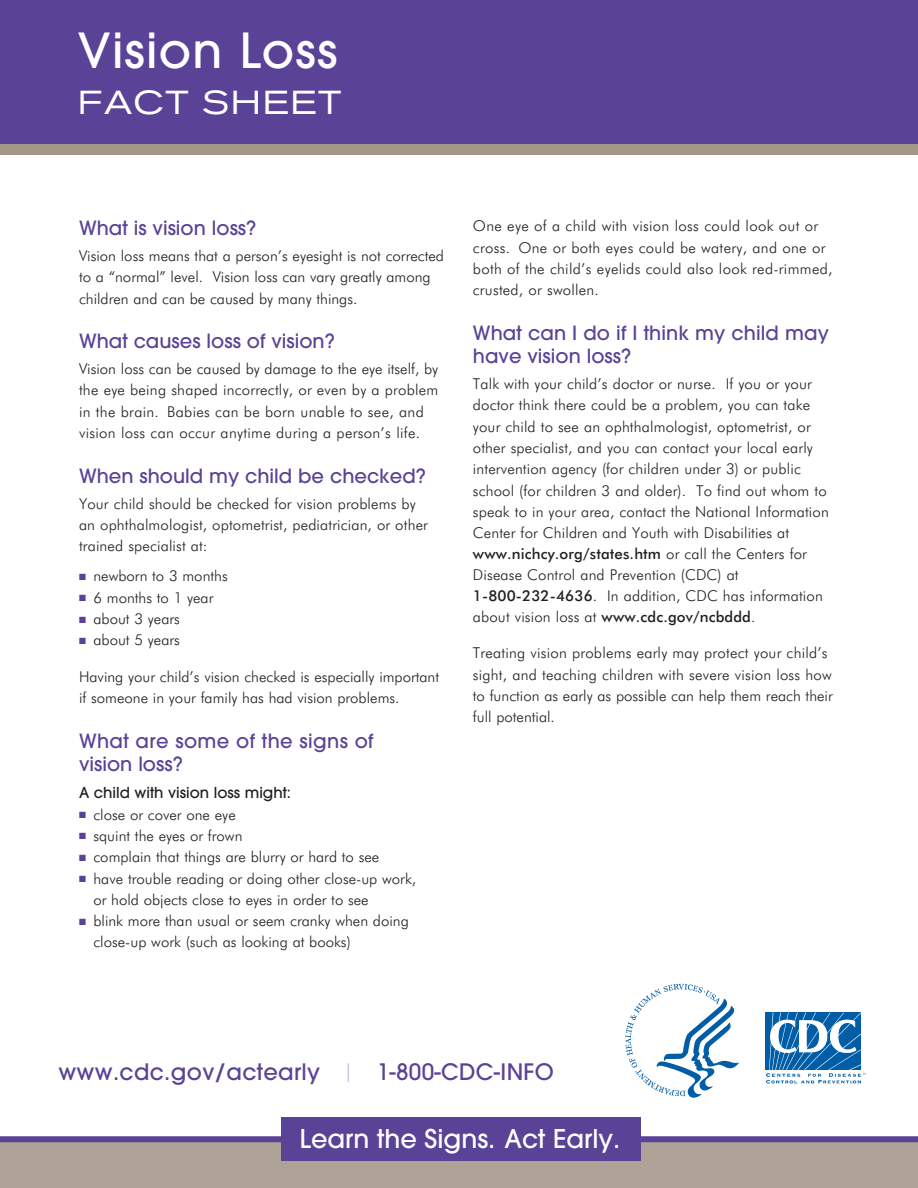
<style>
.page{position:relative;width:918px;height:1188px;background:#fff}
.page>*{position:absolute;margin:0;border:0;box-sizing:border-box;transform-origin:0 0}
.t1{font:500 48px "Avant Garde";letter-spacing:.025em;color:#fff}
.t2{font:expanded 33px "Akzidenz Grotesk BE";letter-spacing:.05em;color:#fff}
.t3{font:500 25.65px "Avant Garde";color:#fff}
.t4{font:500 22.5px "Avant Garde";letter-spacing:.015em;color:#5a4296}
.t5{font:500 19.5px/23.4px "Avant Garde";color:#5a4296}
.t6{font:500 19.5px/23.4px "Avant Garde";letter-spacing:.02em;color:#5a4296}
.t7{font:300 15px/21.3px "Futura BT";letter-spacing:.01em;color:#231f20}
.t8{font:500 15px "Avant Garde";color:#231f20}
.s1{font-weight:500}
.s2{font-weight:200;color:#9c8ec2}
</style>
<div class="page">
<div style="left:0;top:1140px;width:918px;height:48px;background:#aea396"></div>
<div style="left:0;top:1136px;width:918px;height:6px;background:#5a4296"></div>
<div style="left:0;top:0;width:918px;height:151px;background:#5a4296"></div>
<div style="left:0;top:144px;width:918px;height:11px;background:#a29789"></div>
<svg style="left:765px;top:1013px;width:101px;height:71px"></svg>
<svg style="left:625px;top:984px;width:114px;height:114px"></svg>
<div style="left:281px;top:1117px;width:359px;height:44px;background:#5a4296"></div>
<h1 class="t1" style="left:78px;top:33px;width:261px">Vision Loss</h1>
<h2 class="t2" style="left:78px;top:91px;width:265px">FACT SHEET</h2>
<h3 class="t5" style="left:79px;top:218px;width:179px">What is vision loss?</h3>
<p class="t7" style="left:473px;top:216px;width:354px">One eye of a child with vision loss could look out or cross. One or both eyes could be watery, and one or</p>
<p class="t7" style="left:79px;top:246px;width:366px">Vision loss means that a person’s eyesight is not corrected</p>
<p class="t7" style="left:473px;top:259px;width:361px">both of the child’s eyelids could also look red-rimmed,</p>
<p class="t7" style="left:79px;top:268px;width:353px">to a “normal” level. Vision loss can vary greatly among</p>
<p class="t7" style="left:473px;top:280px;width:127px">crusted, or swollen.</p>
<p class="t7" style="left:79px;top:289px;width:280px">children and can be caused by many things.</p>
<h3 class="t5" style="left:79px;top:331px;width:257px">What causes loss of vision?</h3>
<p class="t7" style="left:79px;top:359px;width:361px">Vision loss can be caused by damage to the eye itself, by the eye being shaped incorrectly, or even by a problem in the brain. Babies can be born unable to see, and vision loss can occur anytime during a person’s life.</p>
<h3 class="t5" style="left:79px;top:466px;width:348px">When should my child be checked?</h3>
<p class="t7" style="left:79px;top:494px;width:350px">Your child should be checked for vision problems by an ophthalmologist, optometrist, pediatrician, or other trained specialist at:</p>
<p class="t7" style="left:93px;top:567px;width:136px">newborn to 3 months<br>6 months to 1 year about 3 years<br>about 5 years</p>
<p class="t7" style="left:79px;top:667px;width:362px">Having your child’s vision checked is especially important if someone in your family has had vision problems.</p>
<h3 class="t6" style="left:79px;top:730px;width:296px">What are some of the signs of vision loss?</h3>
<p class="t8" style="left:79px;top:787px;width:213px">A child with vision loss might:</p>
<p class="t7" style="left:93px;top:805px;width:324px">close or cover one eye<br>squint the eyes or frown<br>complain that things are blurry or hard to see<br>have trouble reading or doing other close-up work, or hold objects close to eyes in order to see<br>blink more than usual or seem cranky when doing close-up work (such as looking at books)</p>
<h3 class="t5" style="left:473px;top:323px;width:358px">What can I do if I think my child may have vision loss?</h3>
<p class="t7" style="left:473px;top:374px;width:357px">Talk with your child’s doctor or nurse. If you or your doctor think there could be a problem, you can take your child to see an ophthalmologist, optometrist, or other specialist, and you can contact your local early intervention agency (for children under 3) or public school (for children 3 and older). To find out whom to speak to in your area, contact the National Information Center for Children and Youth with Disabilities at <span class="s1">www.nichcy.org/states.htm</span> or call the Centers for Disease Control and Prevention (CDC) at <span class="s1">1-800-232-4636</span>. In addition, CDC has information about vision loss at <span class="s1">www.cdc.gov/ncbddd</span>.</p>
<p class="t7" style="left:473px;top:644px;width:361px">Treating vision problems early may protect your child’s sight, and teaching children with severe vision loss how to function as early as possible can help them reach their full potential.</p>
<h3 class="t4" style="left:58px;top:1063px;width:497px">www.cdc.gov/actearly <span class="s2">|</span> 1-800-CDC-INFO</h3>
<h3 class="t3" style="left:300px;top:1129px;width:322px">Learn the Signs. Act Early.</h3>
</div>
